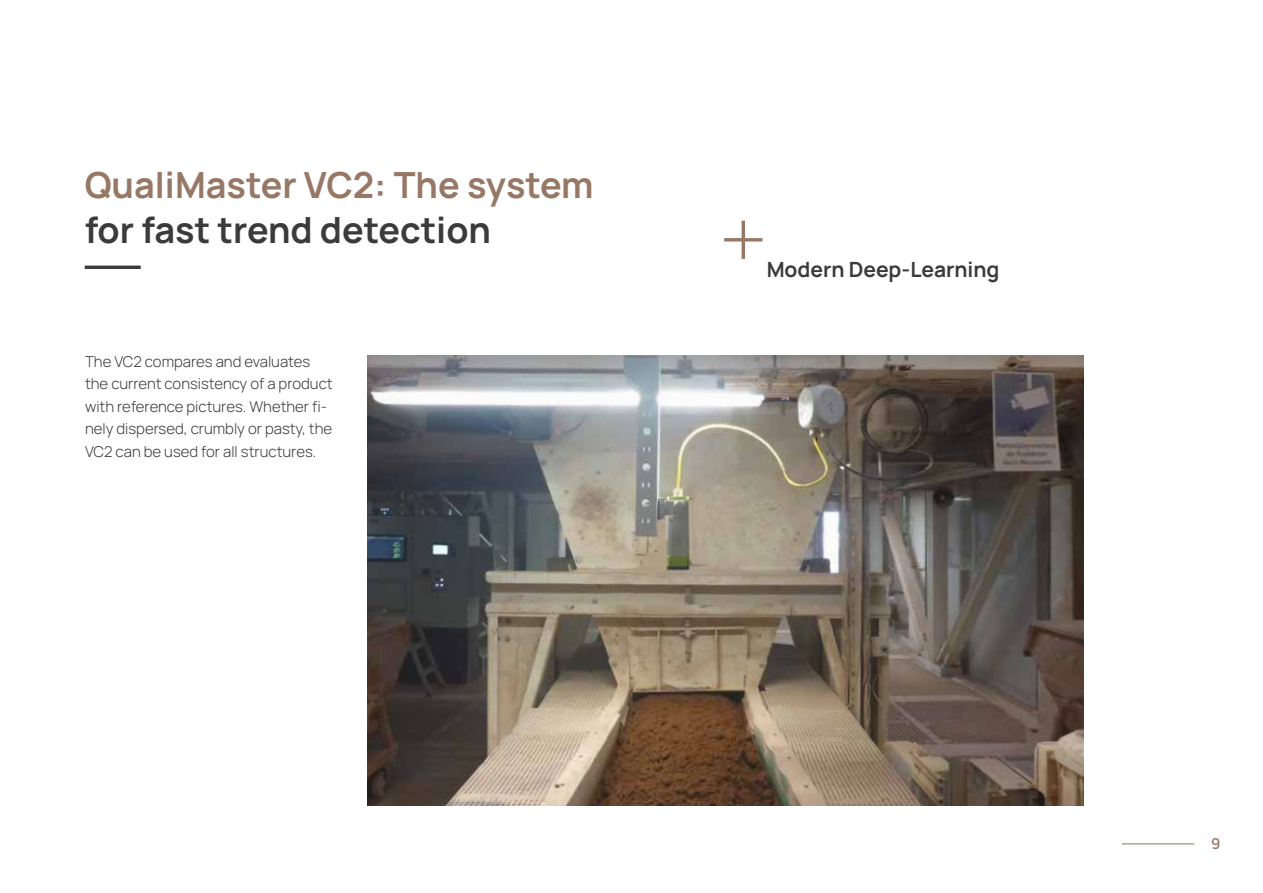
<style>
.page{position:relative;width:1263px;height:893px;background:#fff}
.page>*{position:absolute;margin:0;border:0;box-sizing:border-box;transform-origin:0 0}
.t1{font:700 36px "Manrope";color:#977866}
.t2{font:700 36px "Manrope";color:#3b3b3b}
.t3{font:700 21px "Manrope";color:#3b3b3b}
.t4{font:300 15px/22.5px "Manrope";color:#3b3b3b}
.t5{font:600 15px "Manrope";color:#977866}
</style>
<div class="page">
<img style="left:368px;top:356px;width:716px;height:450px">
<hr style="left:724px;top:238px;width:38px;height:3px;background:#977866">
<svg style="left:741px;top:221px;width:4px;height:38px"></svg>
<hr style="left:85px;top:266px;width:56px;height:3px;background:#3b3b3b">
<hr style="left:1122px;top:843px;width:72px;height:1px;background:#977866">
<h1 class="t1" style="left:85px;top:155px;width:510px">QualiMaster VC2: The system</h1>
<h1 class="t2" style="left:85px;top:200px;width:408px">for fast trend detection</h1>
<p class="t4" style="left:85px;top:349px;width:249px">The VC2 compares and evaluates the current consistency of a product with reference pictures. Whether fi&shy;nely dispersed, crumbly or pasty, the VC2 can be used for all structures.</p>
<h2 class="t3" style="left:767px;top:252px;width:234px">Modern Deep-Learning</h2>
<p class="t5" style="left:1211px;top:832px;width:11px">9</p>
</div>
